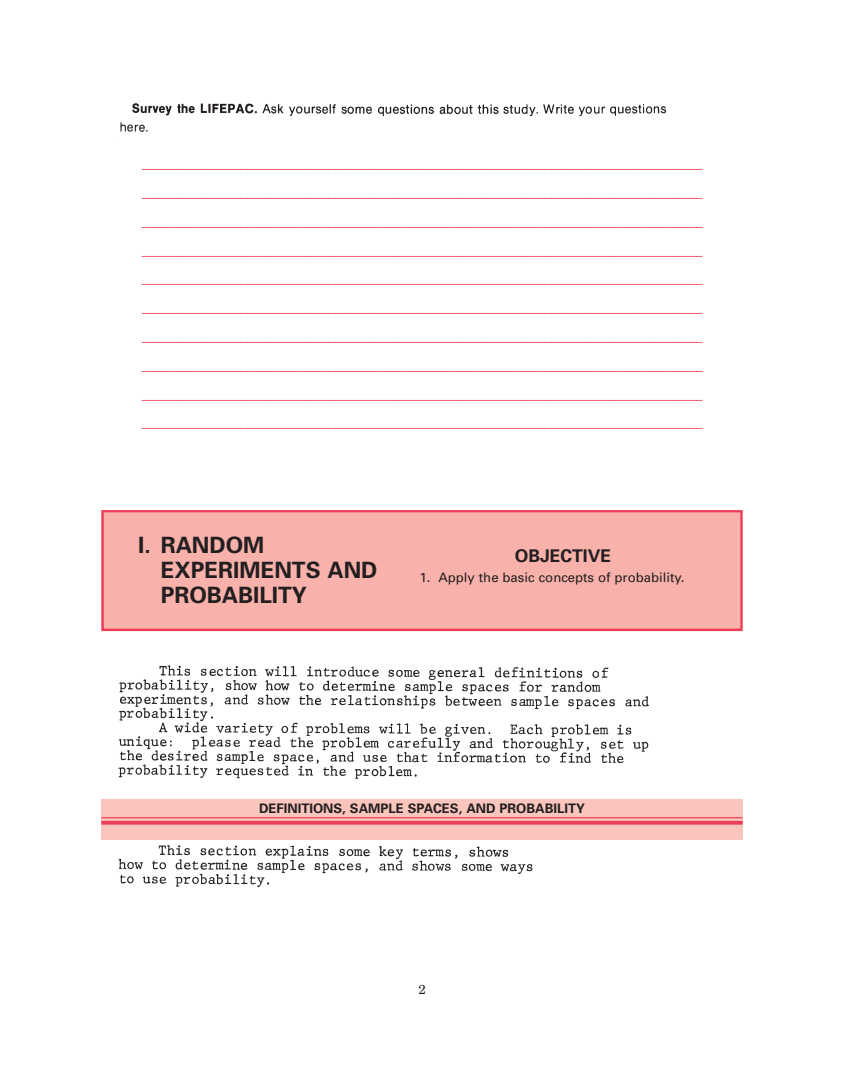
<style>
.page{position:relative;width:844px;height:1069px;background:#fff}
.page>*{position:absolute;margin:0;border:0;box-sizing:border-box;transform-origin:0 0}
.t1{font:700 22.5px/25px "Univers";color:#231f20}
.t2{font:700 17.5px "Univers";color:#231f20}
.t3{font:13.12px/28.8px "New Century Schlbk";color:#ee3d56;text-align:justify}
.t4{font:700 13.12px "Univers";color:#231f20}
.t5{font:13.12px "Univers";color:#231f20}
.t6{font:13.12px "New Century Schlbk";color:#231f20}
</style>
<div class="page">
<img style="left:115px;top:103px;width:564px;height:785px">
<div style="left:104px;top:512px;width:636px;height:116px;background:#f9b2ab"></div>
<div style="left:101px;top:510px;width:641px;height:121px;border:2px solid #ee3d56"></div>
<div style="left:101px;top:799px;width:641px;height:40px;background:#fac5bd"></div>
<hr style="left:101px;top:817px;width:641px;height:1px;background:#ee3d56">
<hr style="left:101px;top:821px;width:641px;height:3px;background:#ee3d56">
<p class="t3" style="left:142px;top:150px;width:562px">________________________________________________________________________________________________ ________________________________________________________________________________________________ ________________________________________________________________________________________________ ________________________________________________________________________________________________ ________________________________________________________________________________________________ ________________________________________________________________________________________________ ________________________________________________________________________________________________ ________________________________________________________________________________________________ ________________________________________________________________________________________________ ________________________________________________________________________________________________</p>
<h1 class="t1" style="left:161px;top:534px;width:218px;text-indent:-23px">I. RANDOM<br>EXPERIMENTS AND<br>PROBABILITY</h1>
<h2 class="t2" style="left:515px;top:549px;width:98px">OBJECTIVE</h2>
<p class="t5" style="left:419px;top:572px;width:267px">1. Apply the basic concepts of probability.</p>
<p class="t4" style="left:259px;top:804px;width:327px">DEFINITIONS, SAMPLE SPACES, AND PROBABILITY</p>
<p class="t6" style="left:418px;top:981px;width:9px">2</p>
</div>
